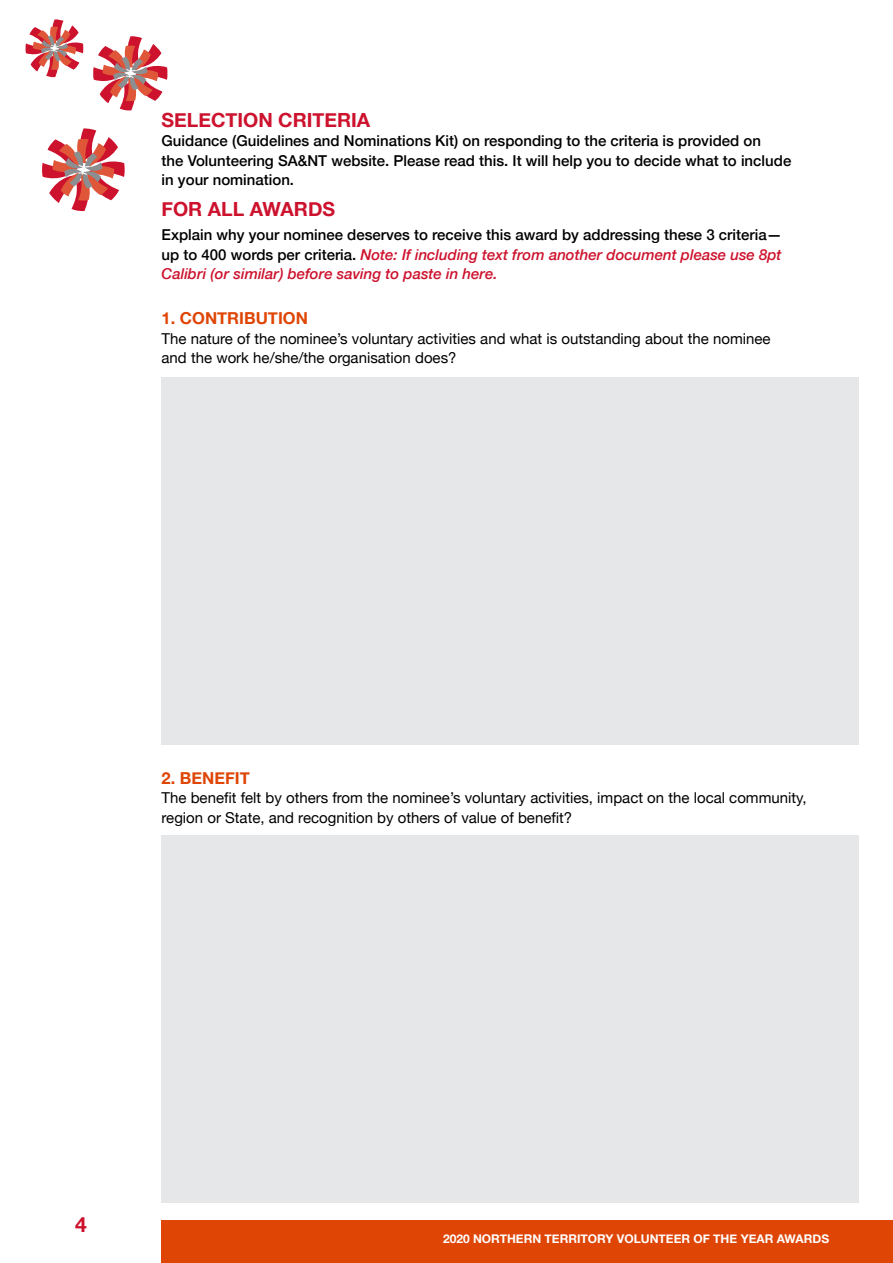
<style>
.page{position:relative;width:893px;height:1263px;background:#fff}
.page>*{position:absolute;margin:0;border:0;box-sizing:border-box;transform-origin:0 0}
.t1{font:700 21px "Helvetica Neue";color:#cd122d}
.t2{font:700 19.5px "Helvetica Neue";color:#cd122d}
.t3{font:700 16.5px "Helvetica Neue";color:#df4505}
.t4{font:500 15px/19.5px "Helvetica Neue";color:#000}
.t5{font:15px/19.5px "Helvetica Neue";color:#000}
.t6{font:700 12px "Helvetica Neue";color:#fff}
.s1{font-style:italic;color:#cd122d}
</style>
<div class="page">
<svg style="left:42px;top:128px;width:83px;height:83px"></svg>
<svg style="left:25px;top:19px;width:143px;height:92px"></svg>
<div style="left:162px;top:1220px;width:731px;height:43px;background:#df4505"></div>
<div style="left:162px;top:377px;width:697px;height:367px;background:#e6e7e8"></div>
<div style="left:162px;top:836px;width:697px;height:367px;background:#e6e7e8"></div>
<h2 class="t2" style="left:162px;top:104px;width:210px">SELECTION CRITERIA</h2>
<p class="t4" style="left:162px;top:130px;width:631px">Guidance (Guidelines and Nominations Kit) on responding to the criteria is provided on<br>the Volunteering SA&amp;NT website. Please read this. It will help you to decide what to include in your nomination.</p>
<h2 class="t2" style="left:162px;top:194px;width:175px">FOR ALL AWARDS</h2>
<p class="t4" style="left:162px;top:224px;width:622px;text-align:justify">Explain why your nominee deserves to receive this award by addressing these 3 criteria— up to 400 words per criteria. <span class="s1">Note: If including text from another document please use 8pt Calibri (or similar) before saving to paste in here.</span></p>
<p class="t3" style="left:162px;top:306px;width:148px">1. CONTRIBUTION</p>
<p class="t5" style="left:162px;top:330px;width:611px">The nature of the nominee’s voluntary activities and what is outstanding about the nominee and the work he/she/the organisation does?</p>
<p class="t3" style="left:162px;top:765px;width:90px">2. BENEFIT</p>
<p class="t5" style="left:162px;top:789px;width:647px">The benefit felt by others from the nominee’s voluntary activities, impact on the local community, region or State, and recognition by others of value of benefit?</p>
<h1 class="t1" style="left:75px;top:1208px;width:13px">4</h1>
<p class="t6" style="left:443px;top:1229px;width:388px">2020 NORTHERN TERRITORY VOLUNTEER OF THE YEAR AWARDS</p>
</div>
